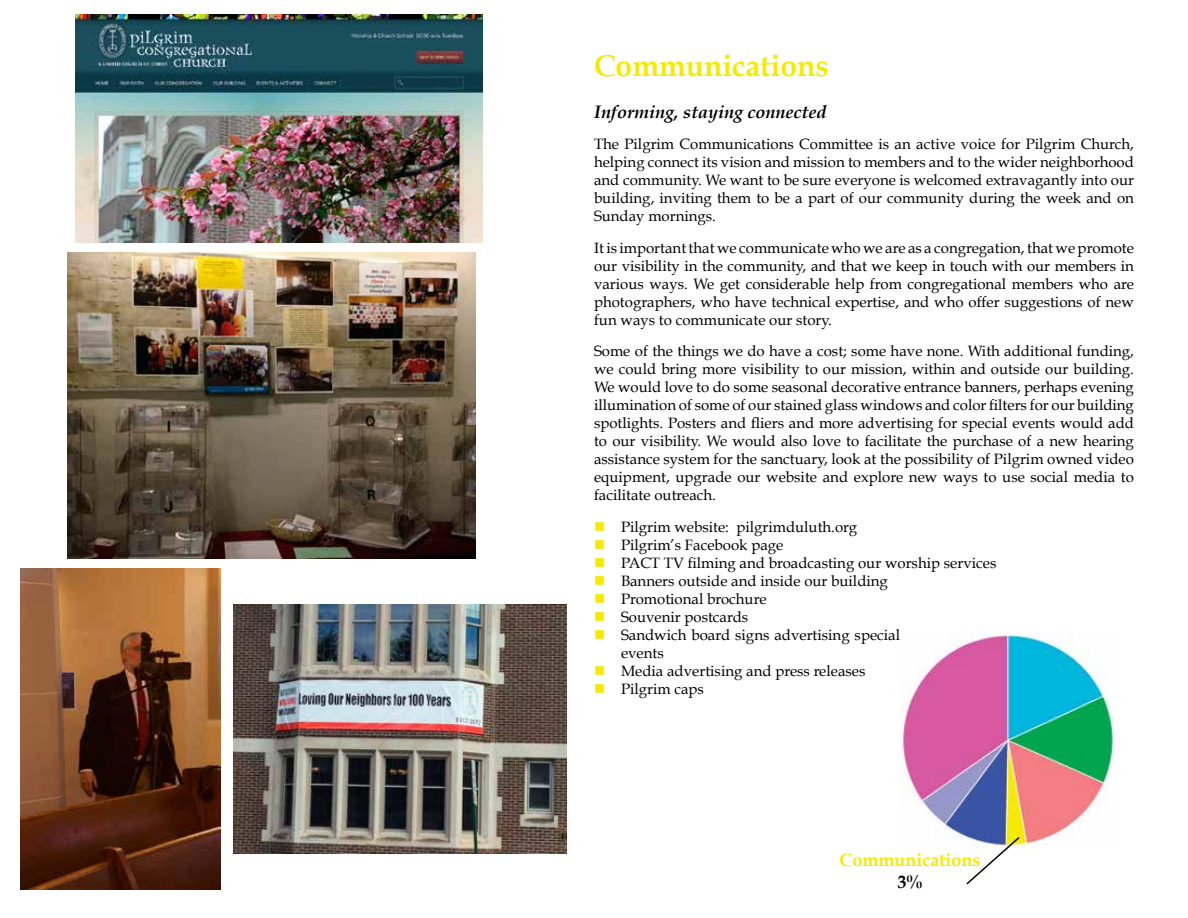
<style>
.page{position:relative;width:1188px;height:918px;background:#fff}
.page>*{position:absolute;margin:0;border:0;box-sizing:border-box;transform-origin:0 0}
.t1{font:700 30px "Book Antiqua";color:#f5eb00}
.t2{font:italic 700 18px "Book Antiqua";color:#000}
.t3{font:700 18px "Book Antiqua";color:#f5eb00}
.t4{font:700 18px "Book Antiqua";color:#000}
.t5{font:15px/18px "Book Antiqua";color:#000;text-align:justify}
.s1{color:#f5eb00}
</style>
<div class="page">
<img style="left:900px;top:632px;width:214px;height:217px">
<svg style="left:965px;top:835px;width:56px;height:50px"></svg>
<img style="left:21px;top:568px;width:199px;height:322px">
<img style="left:76px;top:15px;width:407px;height:228px">
<img style="left:68px;top:253px;width:408px;height:306px">
<img style="left:234px;top:604px;width:332px;height:250px">
<h1 class="t1" style="left:594px;top:48px;width:236px">Communications</h1>
<p class="t2" style="left:594px;top:101px;width:234px">Informing, staying connected</p>
<p class="t5" style="left:594px;top:135px;width:542px">The Pilgrim Communications Committee is an active voice for Pilgrim Church, helping connect its vision and mission to members and to the wider neighborhood and community. We want to be sure everyone is welcomed extravagantly into our building, inviting them to be a part of our community during the week and on Sunday mornings.</p>
<p class="t5" style="left:594px;top:239px;width:542px">It is important that we communicate who we are as a congregation, that we promote our visibility in the community, and that we keep in touch with our members in various ways. We get considerable help from congregational members who are photographers, who have technical expertise, and who offer suggestions of new fun ways to communicate our story.</p>
<p class="t5" style="left:594px;top:342px;width:542px">Some of the things we do have a cost; some have none. With additional funding, we could bring more visibility to our mission, within and outside our building.<br>We would love to do some seasonal decorative entrance banners, perhaps evening illumination of some of our stained glass windows and color filters for our building spotlights. Posters and fliers and more advertising for special events would add to our visibility. We would also love to facilitate the purchase of a new hearing assistance system for the sanctuary, look at the possibility of Pilgrim owned video equipment, upgrade our website and explore new ways to use social media to facilitate outreach.</p>
<p class="t5" style="left:594px;top:518px;width:265px"><span class="s1">■</span> Pilgrim website: pilgrimduluth.org</p>
<p class="t5" style="left:594px;top:536px;width:191px"><span class="s1">■</span> Pilgrim’s Facebook page</p>
<p class="t5" style="left:594px;top:554px;width:404px"><span class="s1">■</span> PACT TV filming and broadcasting our worship services</p>
<p class="t5" style="left:594px;top:572px;width:295px"><span class="s1">■</span> Banners outside and inside our building</p>
<p class="t5" style="left:594px;top:590px;width:174px"><span class="s1">■</span> Promotional brochure</p>
<p class="t5" style="left:594px;top:608px;width:156px"><span class="s1">■</span> Souvenir postcards</p>
<p class="t5" style="left:621px;top:626px;width:281px;text-indent:-27px"><span class="s1">■</span> Sandwich board signs advertising special events</p>
<p class="t5" style="left:594px;top:662px;width:273px"><span class="s1">■</span> Media advertising and press releases</p>
<p class="t5" style="left:594px;top:680px;width:111px"><span class="s1">■</span> Pilgrim caps</p>
<p class="t3" style="left:840px;top:850px;width:142px">Communications</p>
<p class="t4" style="left:898px;top:871px;width:27px">3%</p>
</div>
